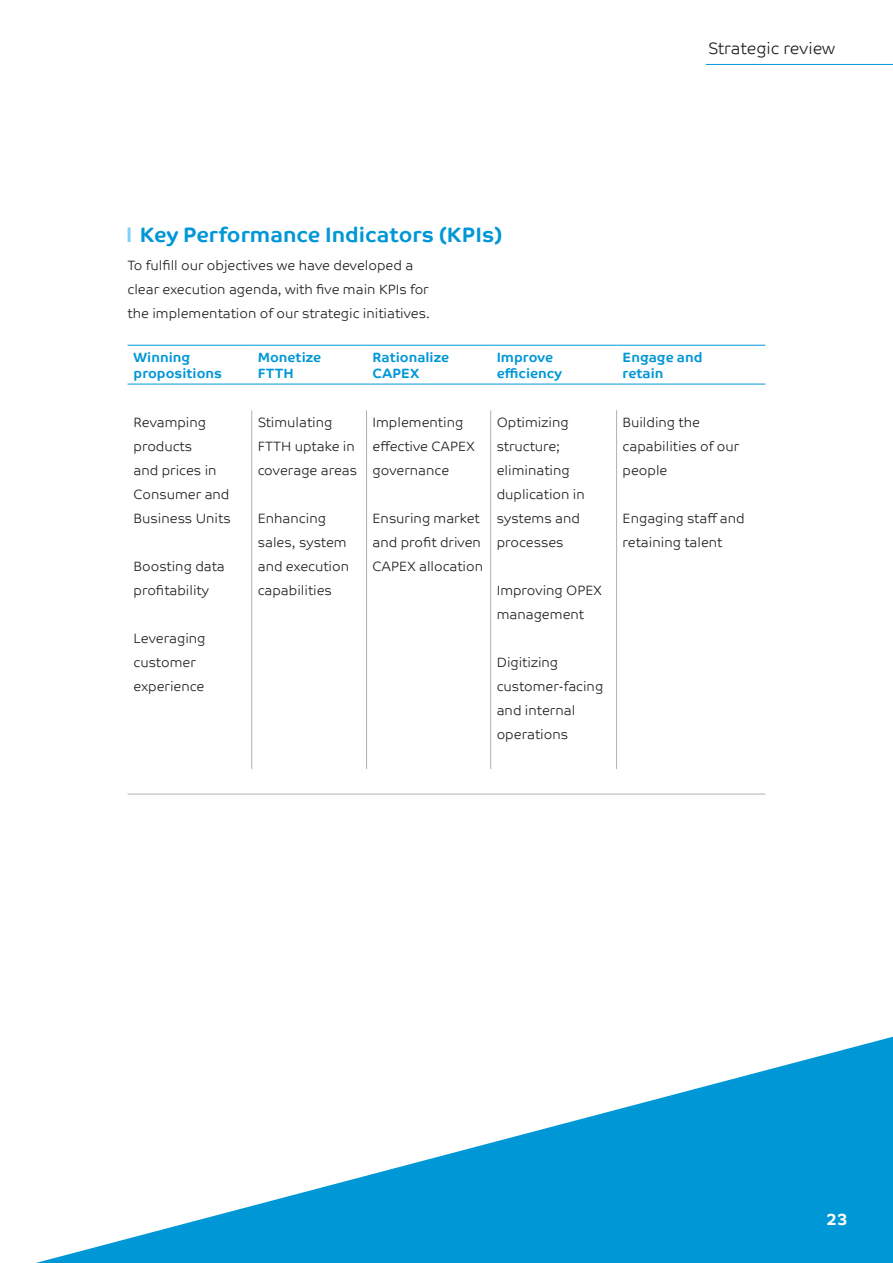
<style>
.page{position:relative;width:893px;height:1263px;background:#fff}
.page>*{position:absolute;margin:0;border:0;box-sizing:border-box;transform-origin:0 0}
.t1{font:700 21px "Co Text Trial";color:#0097d7}
.t2{font:300 16.5px "Co Text Trial";color:#1d1e1f}
.t3{font:700 16.5px "Co Text Trial";color:#fff}
.t4{font:300 13.5px/24px "Co Text Trial";color:#1d1e1f}
.t5{font:13.5px/24px "Co Text Trial Light 2";color:#1d1e1f}
.t6{font:700 13.5px/16.2px "Co Text Trial";color:#0097d7}
.t7{font:13.5px "Co Text Trial Bold 2";color:#0097d7}
</style>
<div class="page">
<svg style="left:36px;top:1037px;width:857px;height:226px"></svg>
<hr style="left:128px;top:227px;width:3px;height:15px;background:#83d0f5">
<hr style="left:128px;top:345px;width:124px;height:1px;background:#0097d7">
<hr style="left:252px;top:345px;width:115px;height:1px;background:#0097d7">
<hr style="left:367px;top:345px;width:124px;height:1px;background:#0097d7">
<hr style="left:491px;top:345px;width:126px;height:1px;background:#0097d7">
<hr style="left:617px;top:345px;width:148px;height:1px;background:#0097d7">
<hr style="left:128px;top:384px;width:124px;height:1px;background:#0097d7">
<hr style="left:252px;top:384px;width:115px;height:1px;background:#0097d7">
<hr style="left:367px;top:384px;width:124px;height:1px;background:#0097d7">
<hr style="left:491px;top:384px;width:126px;height:1px;background:#0097d7">
<hr style="left:617px;top:384px;width:148px;height:1px;background:#0097d7">
<hr style="left:251px;top:410px;width:1px;height:359px;background:#b2b2b2">
<hr style="left:128px;top:794px;width:124px;height:1px;background:#b2b2b2">
<hr style="left:252px;top:794px;width:115px;height:1px;background:#b2b2b2">
<hr style="left:367px;top:794px;width:124px;height:1px;background:#b2b2b2">
<hr style="left:491px;top:794px;width:126px;height:1px;background:#b2b2b2">
<hr style="left:617px;top:794px;width:148px;height:1px;background:#b2b2b2">
<hr style="left:366px;top:410px;width:1px;height:359px;background:#b2b2b2">
<hr style="left:490px;top:410px;width:1px;height:359px;background:#b2b2b2">
<hr style="left:616px;top:410px;width:1px;height:359px;background:#b2b2b2">
<hr style="left:706px;top:64px;width:187px;height:1px;background:#0097d7">
<p class="t2" style="left:708px;top:38px;width:129px">Strategic review</p>
<h1 class="t1" style="left:140px;top:222px;width:364px">Key Performance Indicators (KPIs)</h1>
<p class="t5" style="left:128px;top:253px;width:303px">To fulfill our objectives we have developed a clear execution agenda, with five main KPIs for</p>
<p class="t4" style="left:128px;top:301px;width:304px">the implementation of our strategic initiatives.</p>
<p class="t6" style="left:134px;top:349px;width:90px">Winning propositions</p>
<p class="t6" style="left:258px;top:349px;width:65px">Monetize<br>FTTH</p>
<p class="t6" style="left:373px;top:349px;width:78px">Rationalize<br>CAPEX</p>
<p class="t6" style="left:497px;top:349px;width:58px">Improve</p>
<p class="t7" style="left:497px;top:365px;width:67px">efficiency</p>
<p class="t4" style="left:134px;top:410px;width:99px">Revamping products<br>and prices in<br>Consumer and<br>Business Units</p>
<p class="t4" style="left:134px;top:554px;width:93px">Boosting data</p>
<p class="t5" style="left:134px;top:578px;width:77px">profitability</p>
<p class="t4" style="left:134px;top:626px;width:73px">Leveraging customer experience</p>
<p class="t4" style="left:258px;top:410px;width:101px">Stimulating<br>FTTH uptake in coverage areas</p>
<p class="t4" style="left:258px;top:506px;width:93px">Enhancing sales, system and execution capabilities</p>
<p class="t4" style="left:373px;top:410px;width:92px">Implementing</p>
<p class="t5" style="left:373px;top:434px;width:104px">effective CAPEX</p>
<p class="t4" style="left:373px;top:458px;width:78px">governance</p>
<p class="t4" style="left:373px;top:506px;width:109px">Ensuring market</p>
<p class="t5" style="left:373px;top:530px;width:110px">and profit driven</p>
<p class="t4" style="left:373px;top:554px;width:112px">CAPEX allocation</p>
<p class="t4" style="left:497px;top:410px;width:90px">Optimizing structure; eliminating duplication in systems and processes</p>
<p class="t4" style="left:497px;top:578px;width:107px">Improving OPEX management</p>
<p class="t4" style="left:497px;top:650px;width:108px">Digitizing customer-facing and internal operations</p>
<p class="t6" style="left:623px;top:349px;width:81px">Engage and retain</p>
<p class="t4" style="left:623px;top:410px;width:118px">Building the capabilities of our people</p>
<p class="t5" style="left:623px;top:506px;width:124px">Engaging staff and</p>
<p class="t4" style="left:623px;top:530px;width:101px">retaining talent</p>
<p class="t3" style="left:826px;top:1210px;width:23px">23</p>
</div>
